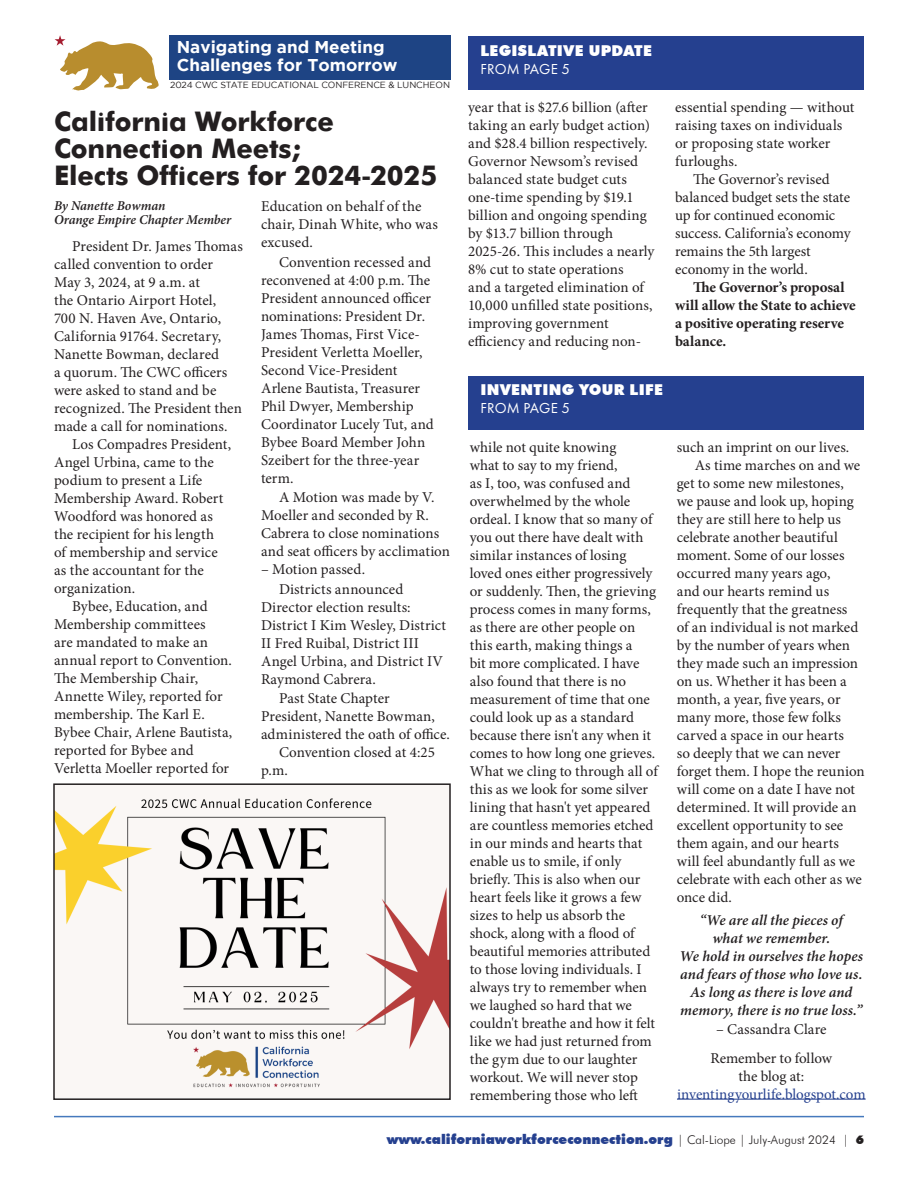
<style>
.page{position:relative;width:918px;height:1188px;background:#fff}
.page>*{position:absolute;margin:0;border:0;box-sizing:border-box;transform-origin:0 0}
.t1{font:700 27px/27.2px "Futura";letter-spacing:-.005em;color:#231f20}
.t2{font:700 17.1px/17.1px "Gotham";color:#fff}
.t3{font:15px/18px "Minion Pro";color:#231f20}
.t4{font:italic 600 15px/18px "Minion Pro";letter-spacing:.005em;color:#231f20;text-align:center}
.t5{font:700 15px/18px "Minion Pro";letter-spacing:-.005em;color:#231f20}
.t6{font:900 15px "Futura BT";letter-spacing:.02em;color:#fff}
.t7{font:15px "Minion Pro";letter-spacing:-.005em;color:#25408f}
.t8{font:15px "Futura PT";letter-spacing:.005em;color:#fff}
.t9{font:900 13.5px "Futura BT";color:#25408f}
.t10{font:italic 600 13.5px/14.4px "Minion Pro";letter-spacing:-.01em;color:#231f20}
.t11{font:8.85px "Gotham";letter-spacing:-.005em;color:#231f20}
.s1{font-family:"Arial"}
.s2{font-weight:300;font-size:12px;color:#231f20}
.s3{font-size:12px;color:#231f20}
</style>
<div class="page">
<hr style="left:54px;top:1116px;width:810px;height:1px;background:#4579bd">
<div style="left:468px;top:376px;width:396px;height:54px;background:#25408f"></div>
<div style="left:468px;top:36px;width:396px;height:54px;background:#25408f"></div>
<hr style="left:677px;top:1099px;width:189px;height:1px;background:#25408f">
<svg style="left:55px;top:35px;width:104px;height:56px"></svg>
<div style="left:169px;top:35px;width:282px;height:45px;background:#1e4484"></div>
<img style="left:56px;top:798px;width:392px;height:290px">
<div style="left:53px;top:783px;width:398px;height:317px;border:2px solid #231f20"></div>
<p class="t2" style="left:177px;top:38px;width:222px">Navigating and Meeting<br>Challenges for Tomorrow</p>
<p class="t11" style="left:170px;top:80px;width:281px">2024 CWC STATE EDUCATIONAL CONFERENCE &amp; LUNCHEON</p>
<h1 class="t1" style="left:54px;top:105px;width:385px">California Workforce<br>Connection Meets;<br>Elects Officers for 2024<span class="s1">-</span>2025</h1>
<p class="t10" style="left:54px;top:198px;width:179px">By Nanette Bowman<br>Orange Empire Chapter Member</p>
<p class="t3" style="left:54px;top:238px;width:190px;text-indent:18px">President Dr. James Thomas called convention to order<br>May 3, 2024, at 9 a.m. at<br>the Ontario Airport Hotel,<br>700 N. Haven Ave, Ontario,<br>California 91764. Secretary,<br>Nanette Bowman, declared<br>a quorum. The CWC officers were asked to stand and be recognized. The President then made a call for nominations.</p>
<p class="t3" style="left:72px;top:436px;width:161px">Los Compadres President,</p>
<p class="t3" style="left:54px;top:454px;width:161px">Angel Urbina, came to the</p>
<p class="t3" style="left:54px;top:472px;width:150px">podium to present a Life</p>
<p class="t3" style="left:54px;top:490px;width:171px">Membership Award. Robert</p>
<p class="t3" style="left:54px;top:508px;width:160px">Woodford was honored as</p>
<p class="t3" style="left:54px;top:526px;width:162px">the recipient for his length</p>
<p class="t3" style="left:54px;top:544px;width:165px">of membership and service</p>
<p class="t3" style="left:54px;top:562px;width:151px">as the accountant for the</p>
<p class="t3" style="left:54px;top:580px;width:83px">organization.</p>
<p class="t3" style="left:72px;top:598px;width:137px">Bybee, Education, and</p>
<p class="t3" style="left:54px;top:616px;width:153px">Membership committees</p>
<p class="t3" style="left:54px;top:634px;width:156px">are mandated to make an</p>
<p class="t3" style="left:54px;top:652px;width:180px">annual report to Convention.</p>
<p class="t3" style="left:54px;top:670px;width:146px">The Membership Chair,</p>
<p class="t3" style="left:54px;top:688px;width:170px">Annette Wiley, reported for</p>
<p class="t3" style="left:54px;top:706px;width:152px">membership. The Karl E.</p>
<p class="t3" style="left:54px;top:724px;width:180px">Bybee Chair, Arlene Bautista,</p>
<p class="t3" style="left:54px;top:742px;width:141px">reported for Bybee and</p>
<p class="t3" style="left:54px;top:760px;width:177px">Verletta Moeller reported for</p>
<p class="t3" style="left:261px;top:197px;width:178px">Education on behalf of the chair, Dinah White, who was excused.</p>
<p class="t3" style="left:261px;top:253px;width:174px;text-indent:18px">Convention recessed and reconvened at 4:00 p.m. The<br>President announced officer nominations: President Dr.<br>James Thomas, First Vice-<br>President Verletta Moeller,<br>Second Vice-President<br>Arlene Bautista, Treasurer<br>Phil Dwyer, Membership<br>Coordinator Lucely Tut, and<br>Bybee Board Member John<br>Szeibert for the three-year term.</p>
<p class="t3" style="left:261px;top:488px;width:191px;text-indent:18px">A Motion was made by V.<br>Moeller and seconded by R.<br>Cabrera to close nominations and seat officers by acclimation</p>
<p class="t3" style="left:279px;top:560px;width:126px;line-height:19.5px;text-indent:-18px">– Motion passed.<br>Districts announced</p>
<p class="t3" style="left:261px;top:598px;width:187px">Director election results:<br>District I Kim Wesley, District<br>II Fred Ruibal, District III<br>Angel Urbina, and District IV<br>Raymond Cabrera.</p>
<p class="t3" style="left:279px;top:689px;width:112px">Past State Chapter</p>
<p class="t3" style="left:261px;top:707px;width:175px">President, Nanette Bowman,</p>
<p class="t3" style="left:261px;top:725px;width:191px">administered the oath of office.</p>
<p class="t3" style="left:279px;top:743px;width:157px">Convention closed at 4:25</p>
<p class="t3" style="left:261px;top:761px;width:28px">p.m.</p>
<p class="t6" style="left:481px;top:41px;width:173px">LEGISLATIVE UPDATE</p>
<p class="t8" style="left:481px;top:60px;width:91px">FROM PAGE 5</p>
<p class="t3" style="left:468px;top:98px;width:188px">year that is $27.6 billion (after taking an early budget action) and $28.4 billion respectively.<br>Governor Newsom’s revised balanced state budget cuts one-time spending by $19.1 billion and ongoing spending by $13.7 billion through<br>2025-26. This includes a nearly<br>8% cut to state operations<br>and a targeted elimination of<br>10,000 unfilled state positions, improving government efficiency and reducing non-</p>
<p class="t3" style="left:675px;top:98px;width:181px">essential spending — without</p>
<p class="t3" style="left:675px;top:116px;width:169px">raising taxes on individuals</p>
<p class="t3" style="left:675px;top:134px;width:157px">or proposing state worker</p>
<p class="t3" style="left:675px;top:152px;width:64px">furloughs.</p>
<p class="t3" style="left:693px;top:170px;width:138px">The Governor’s revised</p>
<p class="t3" style="left:675px;top:188px;width:177px">balanced budget sets the state</p>
<p class="t3" style="left:675px;top:206px;width:162px">up for continued economic</p>
<p class="t3" style="left:675px;top:224px;width:177px">success. California’s economy</p>
<p class="t3" style="left:675px;top:242px;width:137px">remains the 5th largest</p>
<p class="t3" style="left:675px;top:260px;width:134px">economy in the world.</p>
<p class="t5" style="left:675px;top:278px;width:182px;text-indent:18px">The Governor’s proposal will allow the State to achieve a positive operating reserve balance.</p>
<p class="t6" style="left:481px;top:381px;width:184px">INVENTING YOUR LIFE</p>
<p class="t8" style="left:481px;top:399px;width:91px">FROM PAGE 5</p>
<p class="t3" style="left:470px;top:439px;width:190px">while not quite knowing<br>what to say to my friend,<br>as I, too, was confused and overwhelmed by the whole ordeal. I know that so many of you out there have dealt with similar instances of losing loved ones either progressively or suddenly. Then, the grieving process comes in many forms, as there are other people on this earth, making things a<br>bit more complicated. I have also found that there is no measurement of time that one could look up as a standard because there isn't any when it comes to how long one grieves.<br>What we cling to through all of this as we look for some silver lining that hasn't yet appeared are countless memories etched in our minds and hearts that enable us to smile, if only briefly. This is also when our heart feels like it grows a few sizes to help us absorb the shock, along with a flood of beautiful memories attributed to those loving individuals. I always try to remember when we laughed so hard that we couldn't breathe and how it felt like we had just returned from the gym due to our laughter workout. We will never stop remembering those who left</p>
<p class="t3" style="left:677px;top:439px;width:174px">such an imprint on our lives.</p>
<p class="t3" style="left:695px;top:457px;width:167px">As time marches on and we</p>
<p class="t3" style="left:677px;top:475px;width:169px">get to some new milestones,</p>
<p class="t3" style="left:677px;top:493px;width:179px">we pause and look up, hoping</p>
<p class="t3" style="left:677px;top:511px;width:166px">they are still here to help us</p>
<p class="t3" style="left:677px;top:529px;width:163px">celebrate another beautiful</p>
<p class="t3" style="left:677px;top:547px;width:169px">moment. Some of our losses</p>
<p class="t3" style="left:677px;top:565px;width:155px">occurred many years ago,</p>
<p class="t3" style="left:677px;top:583px;width:154px">and our hearts remind us</p>
<p class="t3" style="left:677px;top:601px;width:172px">frequently that the greatness</p>
<p class="t3" style="left:677px;top:619px;width:183px">of an individual is not marked</p>
<p class="t3" style="left:677px;top:637px;width:175px">by the number of years when</p>
<p class="t3" style="left:677px;top:655px;width:183px">they made such an impression</p>
<p class="t3" style="left:677px;top:673px;width:172px">on us. Whether it has been a</p>
<p class="t3" style="left:677px;top:691px;width:165px">month, a year, five years, or</p>
<p class="t3" style="left:677px;top:709px;width:166px">many more, those few folks</p>
<p class="t3" style="left:677px;top:727px;width:169px">carved a space in our hearts</p>
<p class="t3" style="left:677px;top:745px;width:165px">so deeply that we can never</p>
<p class="t3" style="left:677px;top:763px;width:189px">forget them. I hope the reunion</p>
<p class="t3" style="left:677px;top:781px;width:180px">will come on a date I have not</p>
<p class="t3" style="left:677px;top:799px;width:181px">determined. It will provide an</p>
<p class="t3" style="left:677px;top:817px;width:168px">excellent opportunity to see</p>
<p class="t3" style="left:677px;top:835px;width:164px">them again, and our hearts</p>
<p class="t3" style="left:677px;top:853px;width:180px">will feel abundantly full as we</p>
<p class="t3" style="left:677px;top:871px;width:187px">celebrate with each other as we</p>
<p class="t3" style="left:677px;top:889px;width:57px">once did.</p>
<p class="t4" style="left:680px;top:911px;width:185px">“We are all the pieces of<br>what we remember.<br>We hold in ourselves the hopes and fears of those who love us.<br>As long as there is love and memory, there is no true loss.”</p>
<p class="t3" style="left:711px;top:1015px;width:123px;line-height:28.5px;text-align:center">– Cassandra Clare<br>Remember to follow</p>
<p class="t3" style="left:738px;top:1067px;width:67px">the blog at:</p>
<p class="t7" style="left:677px;top:1084px;width:190px">inventingyourlife.blogspot.com</p>
<p class="t9" style="left:387px;top:1131px;width:479px">www.californiaworkforceconnection.org <span class="s2">| Cal-Liope | July-August 2024 |</span> <span class="s3">6</span></p>
</div>
